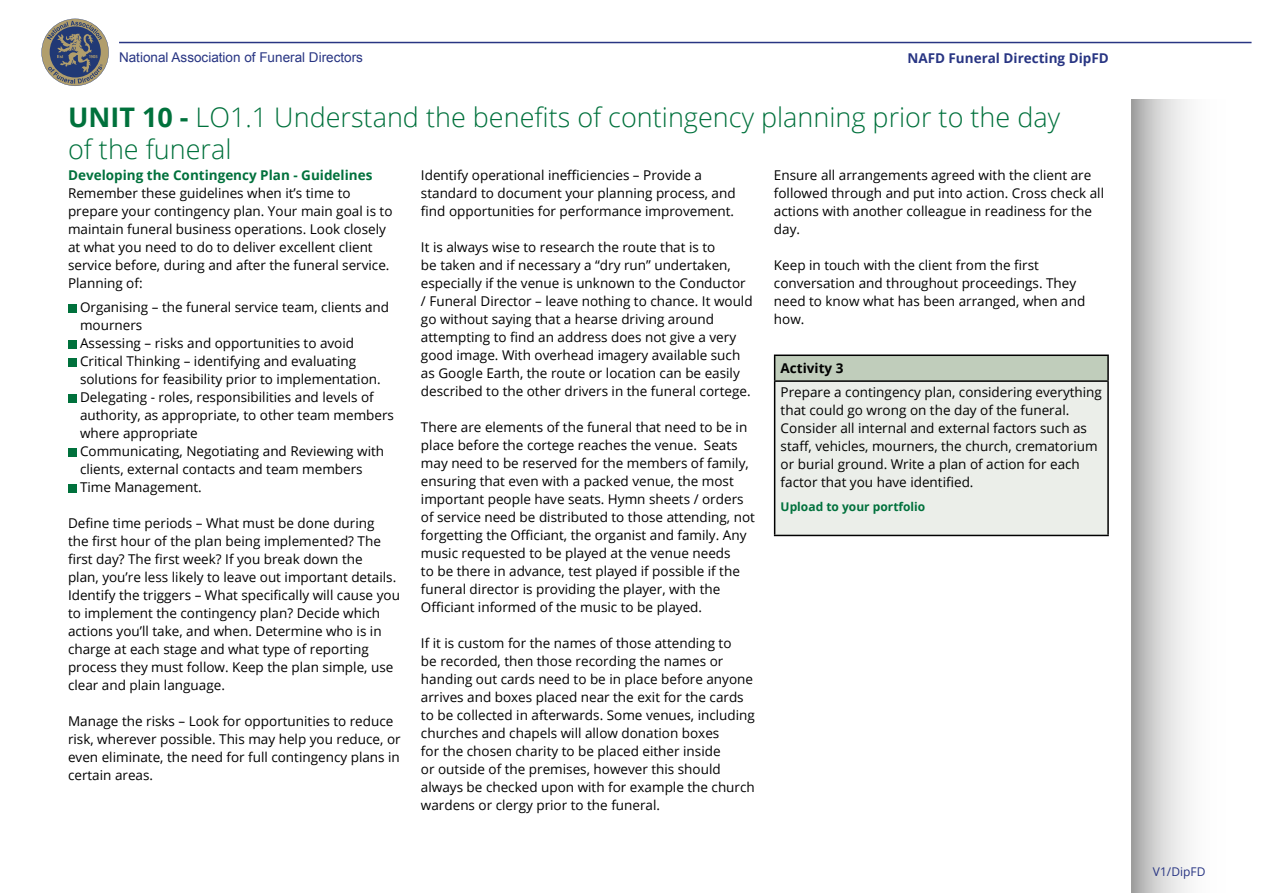
<style>
.page{position:relative;width:1263px;height:893px;background:#fff}
.page>*{position:absolute;margin:0;border:0;box-sizing:border-box;transform-origin:0 0}
.t1{font:300 27px/32.4px "Open Sans";color:#00713c}
.t2{font:13.5px/18px "Open Sans";color:#000}
.t3{font:700 13.5px "Open Sans";color:#00713c}
.t4{font:13.5px "Arial";color:#283583}
.t5{font:700 13.5px "Open Sans";color:#283583}
.t6{font:700 13.5px "Open Sans";color:#000}
.t7{font:700 12px "Open Sans";color:#00713c}
.t8{font:12px "Open Sans";color:#283583}
.s1{font-weight:700}
</style>
<div class="page">
<svg style="left:1131px;top:99px;width:57px;height:794px;background:#d2d2d2"></svg>
<svg style="left:41px;top:19px;width:68px;height:67px"></svg>
<hr style="left:119px;top:42px;width:1132px;height:1px;background:#283583">
<div style="left:68px;top:304px;width:9px;height:8px;background:#00713c"></div>
<div style="left:68px;top:340px;width:9px;height:8px;background:#00713c"></div>
<div style="left:68px;top:358px;width:9px;height:8px;background:#00713c"></div>
<div style="left:68px;top:394px;width:9px;height:8px;background:#00713c"></div>
<div style="left:68px;top:448px;width:9px;height:8px;background:#00713c"></div>
<div style="left:68px;top:484px;width:9px;height:8px;background:#00713c"></div>
<div style="left:775px;top:355px;width:333px;height:26px;background:#c0cdbb"></div>
<div style="left:775px;top:381px;width:333px;height:154px;background:#ebeee9"></div>
<hr style="left:774px;top:355px;width:335px;height:1px;background:#000">
<svg style="left:774px;top:356px;width:1px;height:24px"></svg>
<hr style="left:1107px;top:356px;width:2px;height:24px;background:#000">
<hr style="left:774px;top:380px;width:335px;height:2px;background:#000">
<hr style="left:774px;top:382px;width:1px;height:153px;background:#000">
<hr style="left:1107px;top:382px;width:2px;height:153px;background:#000">
<hr style="left:774px;top:535px;width:335px;height:1px;background:#000">
<p class="t4" style="left:119px;top:49px;width:245px">National Association of Funeral Directors</p>
<p class="t5" style="left:907px;top:48px;width:203px">NAFD Funeral Directing DipFD</p>
<h1 class="t1" style="left:68px;top:100px;width:993px"><span class="s1">UNIT 10 -</span> LO1.1 Understand the benefits of contingency planning prior to the day of the funeral</h1>
<p class="t3" style="left:68px;top:166px;width:306px">Developing the Contingency Plan - Guidelines</p>
<p class="t2" style="left:68px;top:184px;width:326px">Remember these guidelines when it’s time to prepare your contingency plan. Your main goal is to maintain funeral business operations. Look closely at what you need to do to deliver excellent client service before, during and after the funeral service.<br>Planning of:</p>
<p class="t2" style="left:80px;top:298px;width:315px">Organising – the funeral service team, clients and mourners<br>Assessing – risks and opportunities to avoid Critical Thinking – identifying and evaluating solutions for feasibility prior to implementation.<br>Delegating - roles, responsibilities and levels of authority, as appropriate, to other team members where appropriate<br>Communicating, Negotiating and Reviewing with clients, external contacts and team members Time Management.</p>
<p class="t2" style="left:68px;top:514px;width:333px">Define time periods – What must be done during<br>the first hour of the plan being implemented? The first day? The first week? If you break down the<br>plan, you’re less likely to leave out important details.<br>Identify the triggers – What specifically will cause you to implement the contingency plan? Decide which actions you’ll take, and when. Determine who is in charge at each stage and what type of reporting process they must follow. Keep the plan simple, use clear and plain language.</p>
<p class="t2" style="left:68px;top:712px;width:334px">Manage the risks – Look for opportunities to reduce risk, wherever possible. This may help you reduce, or even eliminate, the need for full contingency plans in certain areas.</p>
<p class="t2" style="left:421px;top:166px;width:316px">Identify operational inefficiencies – Provide a standard to document your planning process, and find opportunities for performance improvement.</p>
<p class="t2" style="left:421px;top:238px;width:333px">It is always wise to research the route that is to<br>be taken and if necessary a “dry run” undertaken, especially if the venue is unknown to the Conductor / Funeral Director – leave nothing to chance. It would go without saying that a hearse driving around attempting to find an address does not give a very good image. With overhead imagery available such as Google Earth, the route or location can be easily described to the other drivers in the funeral cortege.</p>
<p class="t2" style="left:421px;top:418px;width:336px">There are elements of the funeral that need to be in place before the cortege reaches the venue. Seats may need to be reserved for the members of family, ensuring that even with a packed venue, the most important people have seats. Hymn sheets / orders of service need be distributed to those attending, not forgetting the Officiant, the organist and family. Any music requested to be played at the venue needs<br>to be there in advance, test played if possible if the funeral director is providing the player, with the Officiant informed of the music to be played.</p>
<p class="t2" style="left:421px;top:634px;width:335px">If it is custom for the names of those attending to<br>be recorded, then those recording the names or handing out cards need to be in place before anyone arrives and boxes placed near the exit for the cards to be collected in afterwards. Some venues, including churches and chapels will allow donation boxes<br>for the chosen charity to be placed either inside<br>or outside of the premises, however this should always be checked upon with for example the church wardens or clergy prior to the funeral.</p>
<p class="t2" style="left:774px;top:166px;width:332px">Ensure all arrangements agreed with the client are followed through and put into action. Cross check all actions with another colleague in readiness for the day.</p>
<p class="t2" style="left:774px;top:256px;width:313px">Keep in touch with the client from the first conversation and throughout proceedings. They need to know what has been arranged, when and how.</p>
<p class="t6" style="left:781px;top:359px;width:64px">Activity 3</p>
<p class="t2" style="left:781px;top:383px;width:323px">Prepare a contingency plan, considering everything that could go wrong on the day of the funeral.<br>Consider all internal and external factors such as staff, vehicles, mourners, the church, crematorium or burial ground. Write a plan of action for each factor that you have identified.</p>
<p class="t7" style="left:781px;top:499px;width:146px">Upload to your portfolio</p>
<p class="t8" style="left:1153px;top:863px;width:54px">V1/DipFD</p>
</div>
